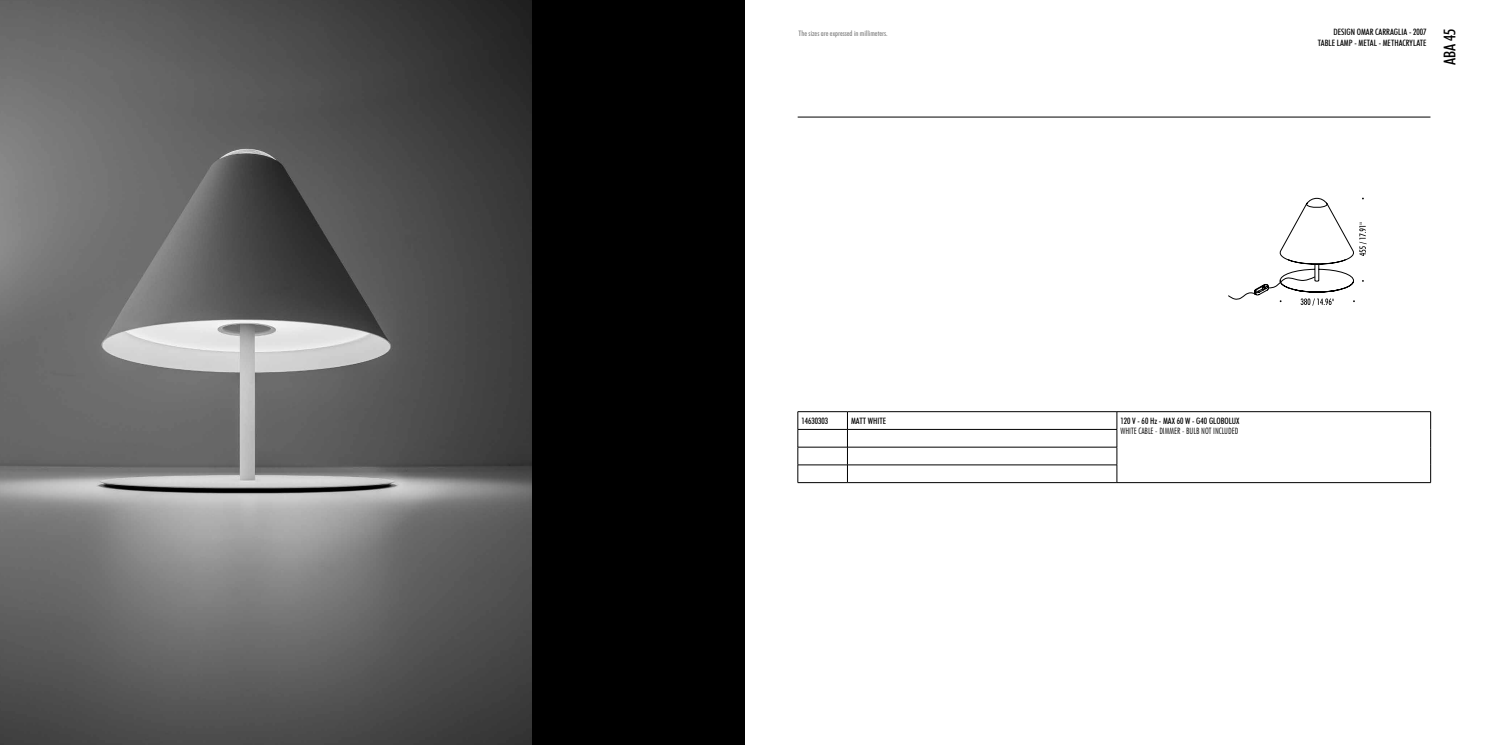
<style>
.page{position:relative;width:1489px;height:745px;background:#fff}
.page>*{position:absolute;margin:0;border:0;box-sizing:border-box;transform-origin:0 0}
.t1{font:500 condensed 16.25px "Futura BT";color:#000}
.t2{font:500 condensed 8.75px/10.5px "Futura BT";color:#000;text-align:right}
.t3{font:300 condensed 8.75px "Futura BT";color:#000}
.t4{font:500 condensed 7.5px "Futura BT";color:#808080}
</style>
<div class="page">
<hr style="left:797px;top:117px;width:633px;height:1px;background:#000">
<div style="left:0;top:0;width:744px;height:744px;background:#000"></div>
<svg style="left:1228px;top:197px;width:138px;height:108px"></svg>
<svg style="left:1430px;top:411px;width:1px;height:71px"></svg>
<hr style="left:797px;top:411px;width:50px;height:1px;background:#000">
<hr style="left:847px;top:411px;width:269px;height:1px;background:#000">
<hr style="left:1116px;top:411px;width:314px;height:1px;background:#000">
<hr style="left:1116px;top:482px;width:314px;height:1px;background:#000">
<hr style="left:797px;top:429px;width:50px;height:1px;background:#000">
<hr style="left:847px;top:429px;width:269px;height:1px;background:#000">
<hr style="left:797px;top:446px;width:50px;height:1px;background:#000">
<hr style="left:847px;top:446px;width:269px;height:1px;background:#000">
<hr style="left:797px;top:464px;width:50px;height:1px;background:#000">
<svg style="left:797px;top:411px;width:1px;height:71px"></svg>
<hr style="left:847px;top:464px;width:269px;height:1px;background:#000">
<svg style="left:847px;top:411px;width:1px;height:71px"></svg>
<svg style="left:1116px;top:411px;width:1px;height:71px"></svg>
<hr style="left:797px;top:482px;width:50px;height:1px;background:#000">
<hr style="left:847px;top:482px;width:269px;height:1px;background:#000">
<img style="left:0;top:0;width:531px;height:744px">
<p class="t4" style="left:798px;top:28px;width:90px">The sizes are expressed in millimeters.</p>
<p class="t2" style="left:1317px;top:27px;width:110px">DESIGN OMAR CARRAGLIA - 2007<br>TABLE LAMP - METAL - METHACRYLATE</p>
<h1 class="t1" style="left:1439px;top:65px;width:39px;rotate:-90deg">ABA 45</h1>
<p class="t2" style="left:801px;top:415px;width:28px">14630303</p>
<p class="t2" style="left:851px;top:415px;width:37px">MATT WHITE</p>
<p class="t2" style="left:1120px;top:415px;width:121px">120 V - 60 Hz - MAX 60 W - G40 GLOBOLUX</p>
<p class="t3" style="left:1120px;top:425px;width:119px">WHITE CABLE - DIMMER - BULB NOT INCLUDED</p>
</div>
